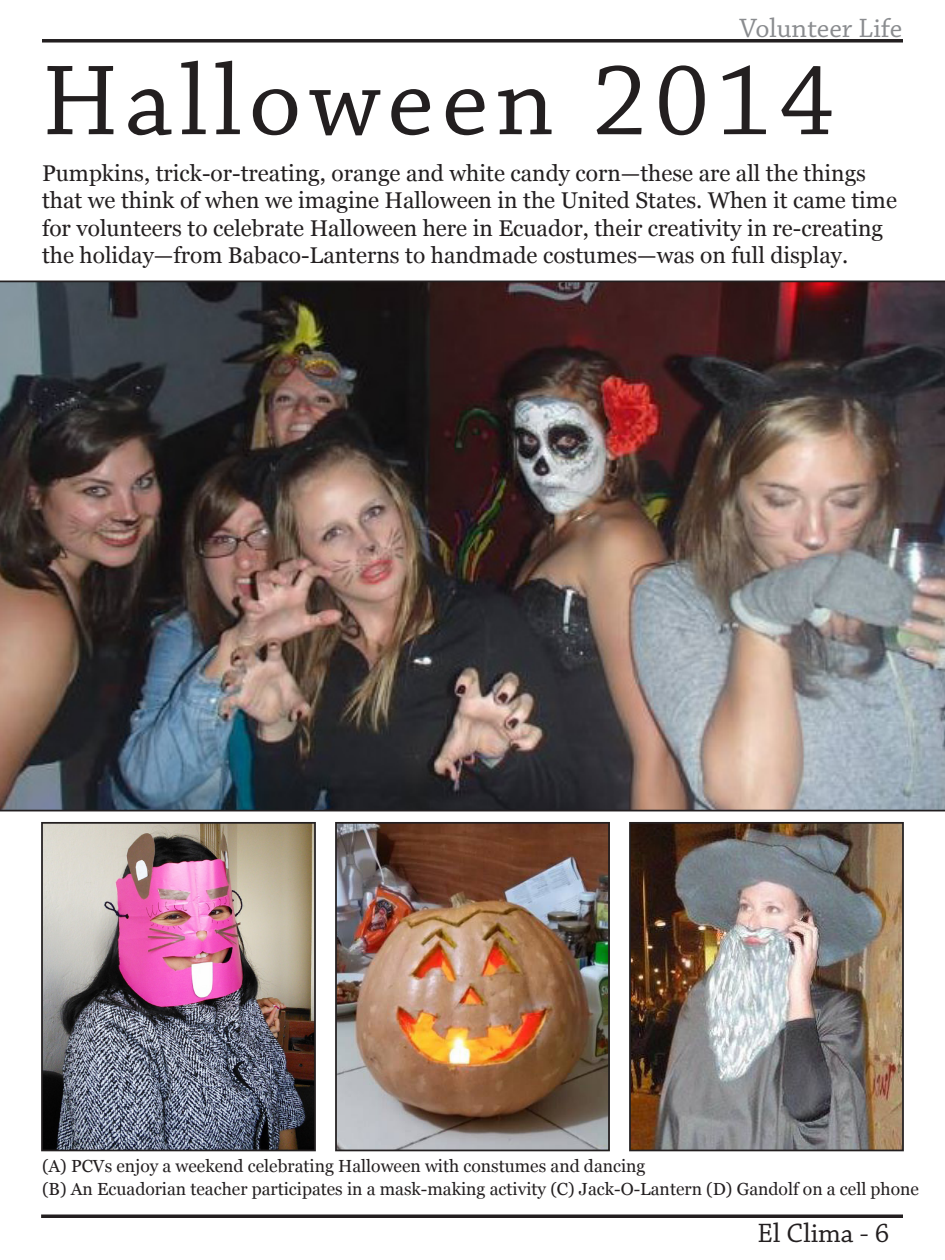
<style>
.page{position:relative;width:945px;height:1260px;background:#fff}
.page>*{position:absolute;margin:0;border:0;box-sizing:border-box;transform-origin:0 0}
.t1{font:105px "Chaparral Pro";letter-spacing:.07em;color:#231f20}
.t2{font:28px "Chaparral Pro";color:#8a8c8f}
.t3{font:28px "Chaparral Pro";color:#231f20}
.t4{font:22.75px/27.3px "Georgia";color:#231f20}
.t5{font:17.5px "Georgia";color:#231f20}
</style>
<div class="page">
<svg style="left:42px;top:39px;width:861px;height:4px;background:#3e3a3b"></svg>
<svg style="left:41px;top:1214px;width:862px;height:4px;background:#3e3a3b"></svg>
<img style="left:338px;top:825px;width:269px;height:323px">
<div style="left:335px;top:822px;width:275px;height:329px;border:2px solid #231f20"></div>
<img style="left:44px;top:825px;width:269px;height:323px">
<div style="left:41px;top:822px;width:275px;height:329px;border:2px solid #231f20"></div>
<img style="left:632px;top:825px;width:269px;height:323px">
<div style="left:629px;top:822px;width:275px;height:329px;border:2px solid #231f20"></div>
<img style="left:0;top:281px;width:945px;height:530px">
<p class="t2" style="left:740px;top:13px;width:164px">Volunteer Life</p>
<p class="t1" style="left:42px;top:43px;width:794px">Halloween 2014</p>
<p class="t4" style="left:42px;top:159px;width:857px">Pumpkins, trick-or-treating, orange and white candy corn—these are all the things that we think of when we imagine Halloween in the United States. When it came time for volunteers to celebrate Halloween here in Ecuador, their creativity in re-creating the holiday—from Babaco-Lanterns to handmade costumes—was on full display.</p>
<p class="t5" style="left:42px;top:1156px;width:605px">(A) PCVs enjoy a weekend celebrating Halloween with constumes and dancing</p>
<p class="t5" style="left:42px;top:1179px;width:878px">(B) An Ecuadorian teacher participates in a mask-making activity (C) Jack-O-Lantern (D) Gandolf on a cell phone</p>
<p class="t3" style="left:757px;top:1218px;width:134px">El Clima - 6</p>
</div>
